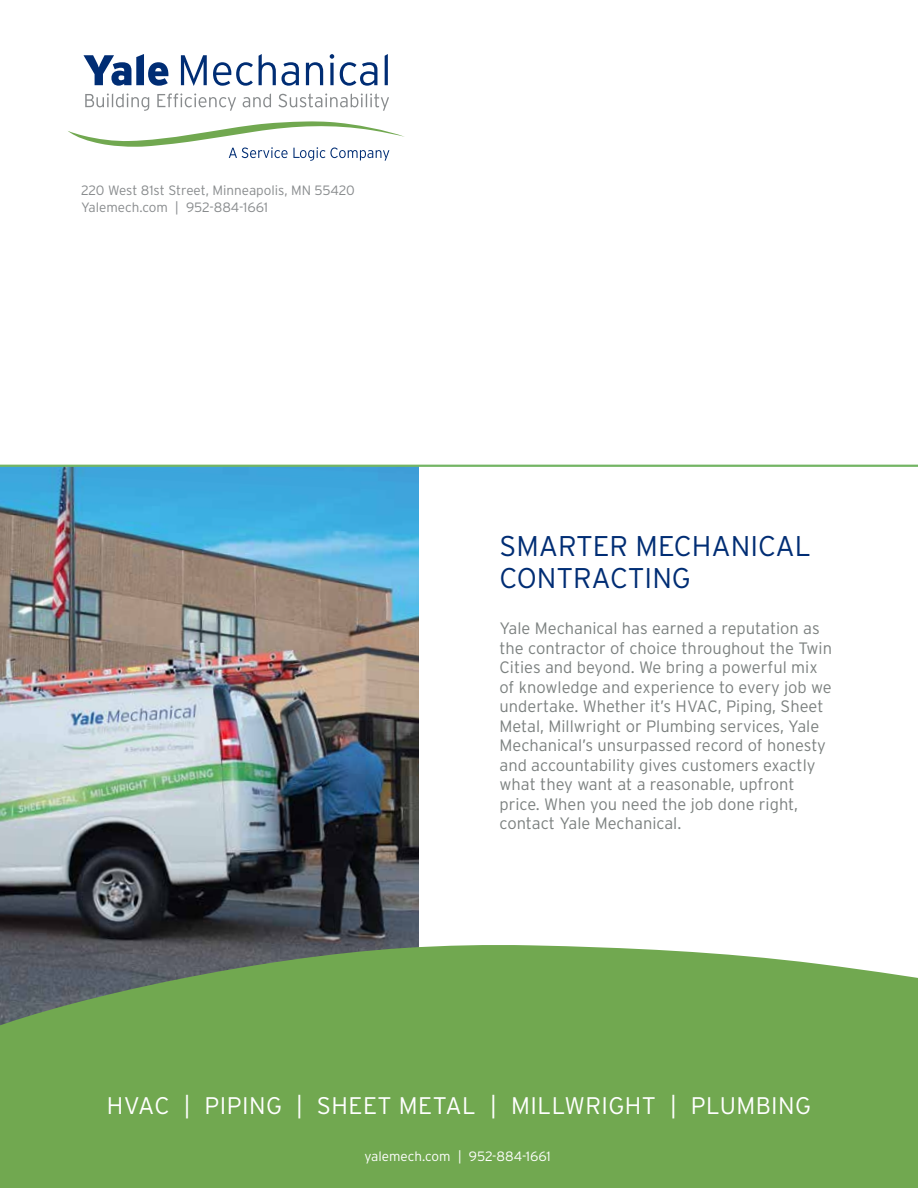
<style>
.page{position:relative;width:918px;height:1188px;background:#fff}
.page>*{position:absolute;margin:0;border:0;box-sizing:border-box;transform-origin:0 0}
.t1{font:300 28.5px/31.5px "Interstate";color:#002d74}
.t2{font:300 24px "Interstate";letter-spacing:.02em;color:#fff}
.t3{font:300 16.5px/19.5px "Interstate";color:#7c8180}
.t4{font:300 13.5px/16.5px "Interstate";color:#888b8d}
.t5{font:300 13.5px "Interstate";color:#fff}
</style>
<div class="page">
<img style="left:0;top:467px;width:418px;height:477px">
<svg style="left:0;top:944px;width:918px;height:244px;background:#72a555"></svg>
<svg style="left:85px;top:93px;width:64px;height:18px"></svg>
<svg style="left:157px;top:93px;width:79px;height:18px"></svg>
<svg style="left:243px;top:93px;width:28px;height:14px"></svg>
<svg style="left:278px;top:93px;width:111px;height:18px"></svg>
<svg style="left:68px;top:121px;width:336px;height:40px"></svg>
<svg style="left:83px;top:54px;width:85px;height:32px"></svg>
<svg style="left:181px;top:55px;width:26px;height:31px"></svg>
<svg style="left:213px;top:62px;width:40px;height:24px"></svg>
<svg style="left:259px;top:54px;width:40px;height:32px"></svg>
<svg style="left:306px;top:62px;width:17px;height:23px"></svg>
<svg style="left:330px;top:54px;width:4px;height:31px"></svg>
<svg style="left:340px;top:62px;width:37px;height:24px"></svg>
<svg style="left:385px;top:54px;width:3px;height:31px"></svg>
<hr style="left:0;top:465px;width:918px;height:2px;background:#73b564">
<p class="t4" style="left:81px;top:182px;width:275px">220 West 81st Street, Minneapolis, MN 55420<br>Yalemech.com | 952-884-1661</p>
<h1 class="t1" style="left:500px;top:530px;width:313px">SMARTER MECHANICAL<br>CONTRACTING</h1>
<p class="t3" style="left:500px;top:619px;width:334px">Yale Mechanical has earned a reputation as the contractor of choice throughout the Twin Cities and beyond. We bring a powerful mix of knowledge and experience to every job we undertake. Whether it’s HVAC, Piping, Sheet Metal, Millwright or Plumbing services, Yale Mechanical’s unsurpassed record of honesty and accountability gives customers exactly what they want at a reasonable, upfront price. When you need the job done right, contact Yale Mechanical.</p>
<h2 class="t2" style="left:107px;top:1092px;width:706px">HVAC | PIPING | SHEET METAL | MILLWRIGHT | PLUMBING</h2>
<p class="t5" style="left:364px;top:1149px;width:188px">yalemech.com | 952-884-1661</p>
</div>
